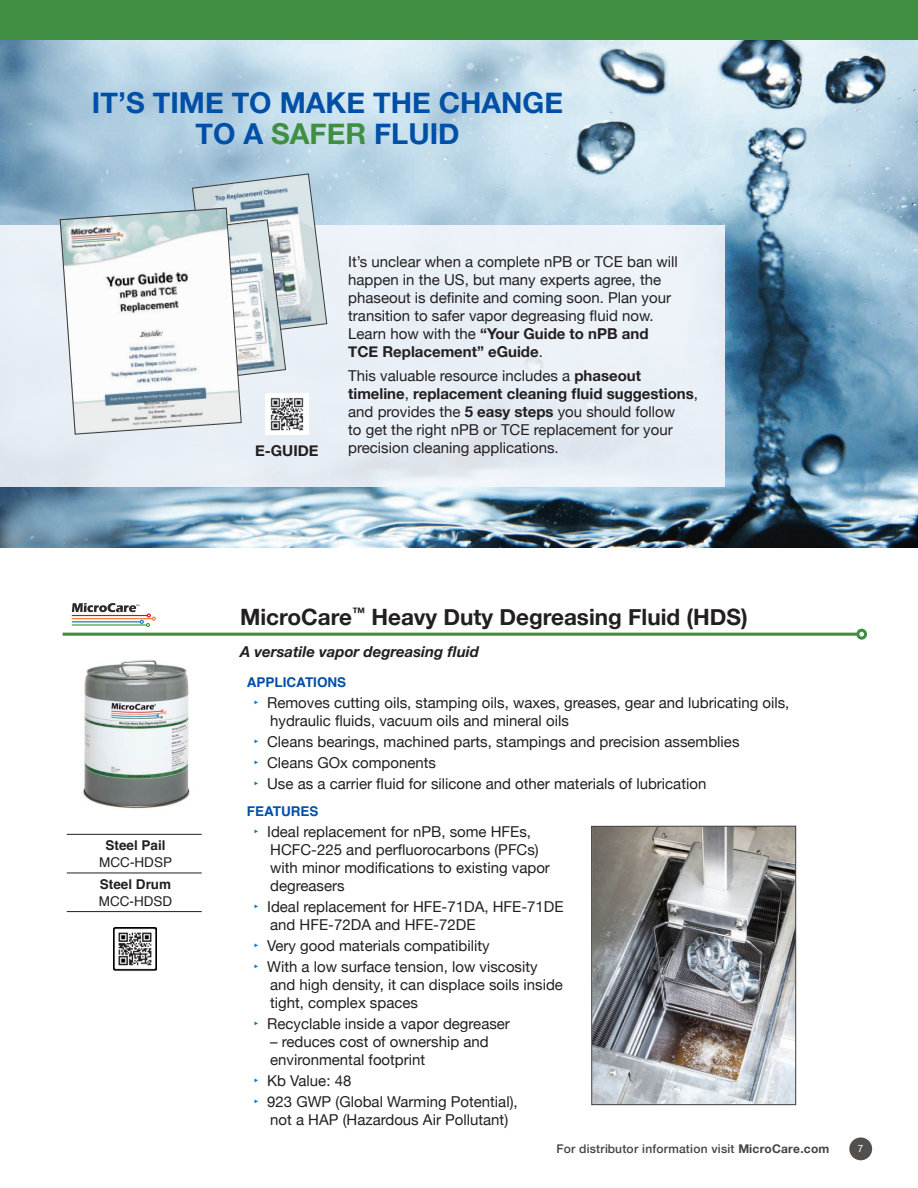
<style>
.page{position:relative;width:918px;height:1188px;background:#fff}
.page>*{position:absolute;margin:0;border:0;box-sizing:border-box;transform-origin:0 0}
.t1{font:700 28.8px "Helvetica Neue";color:#004fa7}
.t2{font:700 22.5px "Helvetica Neue";color:#231f20}
.t3{font:15px/18px "Helvetica Neue";color:#231f20}
.t4{font:italic 700 15px "Helvetica Neue";color:#231f20}
.t5{font:700 15px "Helvetica Neue";color:#231f20}
.t6{font:700 13.5px "Helvetica";color:#004fa7}
.t7{font:700 13.5px "Helvetica";color:#231f20}
.t8{font:13.5px "Helvetica";color:#231f20}
.t9{font:500 12px "Helvetica Neue";letter-spacing:.02em;color:#464240}
.t10{font:10.05px "Helvetica Neue";color:#fff}
.s1{color:#408e42}
.s2{font-weight:700}
.s3{color:#0076c8}
</style>
<div class="page">
<div style="left:849px;top:1137px;width:23px;height:23px;background:#534f4c;border-radius:50%"></div>
<img style="left:0;top:39px;width:918px;height:508px">
<img style="left:83px;top:659px;width:107px;height:150px">
<div style="left:0;top:0;width:918px;height:39px;background:#408e42"></div>
<hr style="left:67px;top:834px;width:135px;height:1px;background:#231f20">
<hr style="left:67px;top:873px;width:135px;height:1px;background:#231f20">
<hr style="left:67px;top:911px;width:135px;height:1px;background:#231f20">
<svg style="left:63px;top:603px;width:804px;height:37px"></svg>
<img style="left:594px;top:828px;width:200px;height:275px">
<div style="left:592px;top:826px;width:204px;height:279px;border:1px solid #3a3b3a"></div>
<svg style="left:113px;top:927px;width:44px;height:44px"></svg>
<img style="left:114px;top:928px;width:42px;height:43px">
<div style="left:0;top:226px;width:724px;height:261px;background:#e9eff6"></div>
<svg style="left:59px;top:173px;width:268px;height:262px"></svg>
<p class="t1" style="left:92px;top:80px;width:473px">IT’S TIME TO MAKE THE CHANGE</p>
<p class="t1" style="left:195px;top:111px;width:266px">TO A <span class="s1">SAFER</span> FLUID</p>
<p class="t7" style="left:106px;top:837px;width:62px">Steel Pail</p>
<p class="t8" style="left:99px;top:852px;width:74px">MCC-HDSP</p>
<p class="t7" style="left:100px;top:876px;width:73px">Steel Drum</p>
<p class="t8" style="left:99px;top:890px;width:75px">MCC-HDSD</p>
<p class="t5" style="left:255px;top:439px;width:65px">E-GUIDE</p>
<p class="t3" style="left:348px;top:254px;width:331px">It’s unclear when a complete nPB or TCE ban will happen in the US, but many experts agree, the phaseout is definite and coming soon. Plan your transition to safer vapor degreasing fluid now.<br>Learn how with the <span class="s2">“Your Guide to nPB and TCE Replacement” eGuide</span>.</p>
<p class="t3" style="left:348px;top:368px;width:351px">This valuable resource includes a <span class="s2">phaseout timeline</span>, <span class="s2">replacement cleaning fluid suggestions</span>, and provides the <span class="s2">5 easy steps</span> you should follow<br>to get the right nPB or TCE replacement for your precision cleaning applications.</p>
<p class="t2" style="left:240px;top:599px;width:509px">MicroCare<sup>™</sup> Heavy Duty Degreasing Fluid (HDS)</p>
<p class="t4" style="left:240px;top:640px;width:240px">A versatile vapor degreasing fluid</p>
<p class="t6" style="left:247px;top:674px;width:101px">APPLICATIONS</p>
<p class="t3" style="left:270px;top:695px;width:521px;text-indent:-17px"><span class="s3">‣</span> Removes cutting oils, stamping oils, waxes, greases, gear and lubricating oils, hydraulic fluids, vacuum oils and mineral oils</p>
<p class="t3" style="left:254px;top:734px;width:487px"><span class="s3">‣</span> Cleans bearings, machined parts, stampings and precision assemblies</p>
<p class="t3" style="left:254px;top:755px;width:184px"><span class="s3">‣</span> Cleans GOx components</p>
<p class="t3" style="left:254px;top:776px;width:454px"><span class="s3">‣</span> Use as a carrier fluid for silicone and other materials of lubrication</p>
<p class="t6" style="left:247px;top:803px;width:73px">FEATURES</p>
<p class="t3" style="left:270px;top:824px;width:281px;text-indent:-17px"><span class="s3">‣</span> Ideal replacement for nPB, some HFEs, HCFC-225 and perfluorocarbons (PFCs) with minor modifications to existing vapor degreasers</p>
<p class="t3" style="left:270px;top:899px;width:295px;text-indent:-17px"><span class="s3">‣</span> Ideal replacement for HFE-71DA, HFE-71DE and HFE-72DA and HFE-72DE</p>
<p class="t3" style="left:254px;top:938px;width:238px"><span class="s3">‣</span> Very good materials compatibility</p>
<p class="t3" style="left:270px;top:959px;width:294px;text-indent:-17px"><span class="s3">‣</span> With a low surface tension, low viscosity and high density, it can displace soils inside tight, complex spaces</p>
<p class="t3" style="left:254px;top:1016px;width:258px"><span class="s3">‣</span> Recyclable inside a vapor degreaser</p>
<p class="t3" style="left:270px;top:1034px;width:220px">– reduces cost of ownership and environmental footprint</p>
<p class="t3" style="left:254px;top:1073px;width:99px"><span class="s3">‣</span> Kb Value: 48</p>
<p class="t3" style="left:254px;top:1094px;width:266px;text-align:center"><span class="s3">‣</span> 923 GWP (Global Warming Potential), not a HAP (Hazardous Air Pollutant)</p>
<p class="t9" style="left:556px;top:1139px;width:275px">For distributor information visit <span class="s2">MicroCare.com</span></p>
<p class="t10" style="left:858px;top:1142px;width:7px">7</p>
</div>
